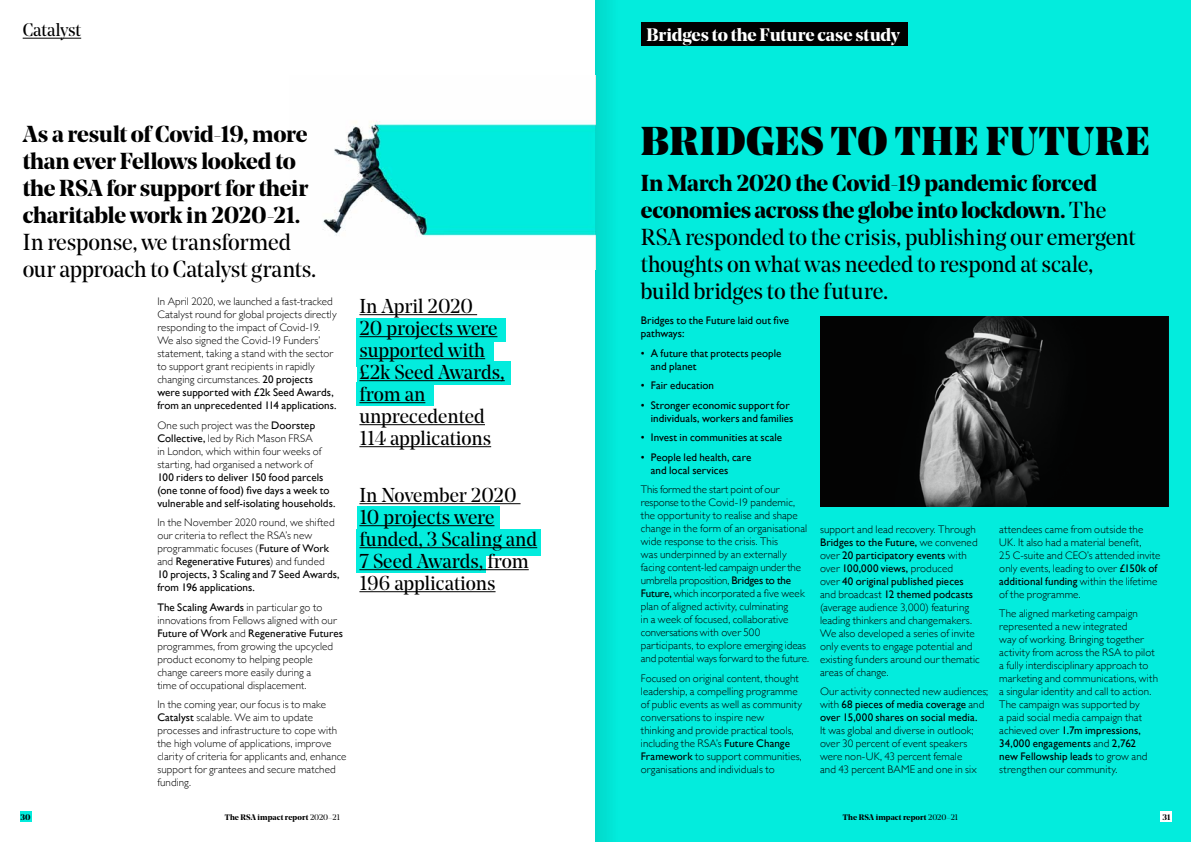
<style>
.page{position:relative;width:1191px;height:842px;background:#fff}
.page>*{position:absolute;margin:0;border:0;box-sizing:border-box;transform-origin:0 0}
.t1{font:900 40px "Noe Display";letter-spacing:.02em;color:#000}
.t2{font:23px/27px "Noe Display";letter-spacing:-.01em;color:#000}
.t3{font:700 23px/27px "Noe Display";letter-spacing:-.015em;color:#000}
.t4{font:20px/22px "Noe Display";color:#000}
.t5{font:700 18px "Noe Display";letter-spacing:-.005em;color:#fff}
.t6{font:18px "Noe Display";letter-spacing:-.01em;color:#000}
.t7{font:300 11px/13px "Gill Sans";letter-spacing:.005em;color:#000}
.t8{font:11px/13px "Gill Sans";letter-spacing:.005em;color:#000}
.t9{font:700 8px "Noe Display";letter-spacing:.01em;color:#000}
.s1{font-weight:400}
.s2{font-weight:700}
.s3{font-weight:300}
</style>
<div class="page">
<div style="left:595px;top:0;width:596px;height:842px;background:#03ecdd"></div>
<div style="left:20px;top:811px;width:11px;height:11px;background:#03ecdd"></div>
<div style="left:1160px;top:811px;width:12px;height:11px;background:#fff"></div>
<div style="left:641px;top:23px;width:266px;height:23px;background:#000"></div>
<img style="left:322px;top:120px;width:273px;height:116px">
<div style="left:356px;top:318px;width:150px;height:24px;background:#03ecdd"></div>
<div style="left:356px;top:382px;width:78px;height:24px;background:#03ecdd"></div>
<div style="left:356px;top:361px;width:154px;height:24px;background:#03ecdd"></div>
<div style="left:356px;top:340px;width:138px;height:27px;background:#03ecdd"></div>
<div style="left:356px;top:506px;width:143px;height:24px;background:#03ecdd"></div>
<div style="left:356px;top:549px;width:129px;height:24px;background:#03ecdd"></div>
<div style="left:356px;top:529px;width:185px;height:27px;background:#03ecdd"></div>
<hr style="left:359px;top:314px;width:118px;height:1px;background:#000">
<hr style="left:359px;top:336px;width:138px;height:1px;background:#000">
<hr style="left:359px;top:358px;width:126px;height:1px;background:#000">
<hr style="left:359px;top:380px;width:146px;height:1px;background:#000">
<hr style="left:359px;top:402px;width:66px;height:1px;background:#000">
<hr style="left:359px;top:424px;width:126px;height:1px;background:#000">
<hr style="left:359px;top:446px;width:132px;height:1px;background:#000">
<hr style="left:359px;top:503px;width:161px;height:1px;background:#000">
<hr style="left:359px;top:525px;width:135px;height:1px;background:#000">
<hr style="left:359px;top:547px;width:178px;height:1px;background:#000">
<hr style="left:359px;top:569px;width:170px;height:1px;background:#000">
<hr style="left:359px;top:591px;width:136px;height:1px;background:#000">
<img style="left:820px;top:317px;width:348px;height:189px">
<hr style="left:23px;top:38px;width:58px;height:1px;background:#000">
<div style="left:595px;top:0;width:44px;height:842px;background:linear-gradient(to right,#02dcce,#03f0e1)"></div>
<h3 class="t6" style="left:23px;top:19px;width:60px">Catalyst</h3>
<h2 class="t3" style="left:23px;top:120px;width:287px">As a result of Covid-19, more than ever Fellows looked to the RSA for support for their charitable work in 2020-21.</h2>
<h2 class="t2" style="left:23px;top:228px;width:295px">In response, we transformed our approach to Catalyst grants.</h2>
<p class="t7" style="left:157px;top:295px;width:181px">In April 2020, we launched a fast-tracked Catalyst round for global projects directly responding to the impact of Covid-19.<br>We also signed the Covid-19 Funders’ statement, taking a stand with the sector to support grant recipients in rapidly changing circumstances. <span class="s1">20 projects were supported with £2k Seed Awards, from an unprecedented 114 applications.</span></p>
<p class="t7" style="left:157px;top:418px;width:166px">One such project was the <span class="s1">Doorstep Collective,</span> led by Rich Mason FRSA in London, which within four weeks of starting, had organised a network of</p>
<p class="t8" style="left:157px;top:470px;width:180px">100 riders to deliver 150 food parcels (one tonne of food) five days a week to vulnerable and self-isolating households.</p>
<p class="t7" style="left:157px;top:516px;width:184px">In the November 2020 round, we shifted our criteria to reflect the RSA’s new programmatic focuses (<span class="s1">Future of Work </span>and <span class="s1">Regenerative Futures</span>) and funded<br><span class="s1">10 projects, 3 Scaling and 7 Seed Awards, from 196 applications.</span></p>
<p class="t7" style="left:157px;top:600px;width:187px"><span class="s1">The Scaling Awards</span> in particular go to innovations from Fellows aligned with our <span class="s1">Future of Work</span> and <span class="s1">Regenerative Futures </span>programmes, from growing the upcycled product economy to helping people change careers more easily during a<br>time of occupational displacement.</p>
<p class="t7" style="left:157px;top:698px;width:191px">In the coming year, our focus is to make <span class="s1">Catalyst</span> scalable. We aim to update processes and infrastructure to cope with the high volume of applications, improve clarity of criteria for applicants and, enhance support for grantees and secure matched funding.</p>
<h3 class="t4" style="left:359px;top:294px;width:147px">In April 2020<br>20 projects were supported with £2k Seed Awards, from an unprecedented<br>114 applications</h3>
<h3 class="t4" style="left:359px;top:483px;width:179px">In November 2020<br>10 projects were funded, 3 Scaling and<br>7 Seed Awards, from<br>196 applications</h3>
<h3 class="t5" style="left:646px;top:23px;width:255px">Bridges to the Future case study</h3>
<h1 class="t1" style="left:641px;top:114px;width:510px">BRIDGES TO THE FUTURE</h1>
<h2 class="t2" style="left:641px;top:169px;width:496px"><span class="s2">In March 2020 the Covid-19 pandemic forced economies across the globe into lockdown.</span> The RSA responded to the crisis, publishing our emergent thoughts on what was needed to respond at scale, build bridges to the future.</h2>
<p class="t8" style="left:641px;top:314px;width:150px">Bridges to the Future laid out five pathways:</p>
<p class="t8" style="left:651px;top:346px;width:132px;text-indent:-10px">• A future that protects people and planet</p>
<p class="t8" style="left:641px;top:379px;width:75px">• Fair education</p>
<p class="t8" style="left:651px;top:398px;width:144px;text-indent:-10px">• Stronger economic support for individuals, workers and families</p>
<p class="t8" style="left:641px;top:431px;width:143px">• Invest in communities at scale</p>
<p class="t8" style="left:651px;top:450px;width:102px;text-indent:-10px">• People led health, care and local services</p>
<p class="t7" style="left:641px;top:483px;width:170px">This formed the start point of our response to the Covid-19 pandemic, the opportunity to realise and shape change in the form of an organisational wide response to the crisis. This<br>was underpinned by an externally facing content-led campaign under the umbrella proposition, <span class="s1">Bridges to the Future,</span> which incorporated a five week plan of aligned activity, culminating<br>in a week of focused, collaborative conversations with over 500 participants, to explore emerging ideas and potential ways forward to the future.</p>
<p class="t7" style="left:641px;top:671px;width:163px">Focused on original content, thought leadership, a compelling programme of public events as well as community conversations to inspire new<br>thinking and provide practical tools, including the RSA’s <span class="s1">Future Change Framework</span> to support communities, organisations and individuals to</p>
<p class="t7" style="left:820px;top:522px;width:161px">support and lead recovery. Through <span class="s1">Bridges to the Future,</span> we convened over <span class="s1">20 participatory events</span> with over <span class="s1">100,000 views,</span> produced<br>over <span class="s1">40 original published pieces </span>and broadcast <span class="s1">12 themed podcasts </span>(average audience 3,000) featuring leading thinkers and changemakers.<br>We also developed a series of invite only events to engage potential and existing funders around our thematic areas of change.</p>
<p class="t8" style="left:820px;top:685px;width:170px"><span class="s3">Our activity connected new audiences; with</span> 68 pieces of media coverage <span class="s3">and </span>over 15,000 shares on social media.</p>
<p class="t7" style="left:820px;top:723px;width:158px">It was global and diverse in outlook; over 30 percent of event speakers were non-UK, 43 percent female and 43 percent BAME and one in six</p>
<p class="t7" style="left:999px;top:522px;width:163px">attendees came from outside the<br>UK. It also had a material benefit,<br>25 C-suite and CEO’s attended invite only events, leading to over <span class="s1">£150k of additional funding</span> within the lifetime of the programme.</p>
<p class="t7" style="left:999px;top:606px;width:160px">The aligned marketing campaign represented a new integrated<br>way of working. Bringing together activity from across the RSA to pilot a fully interdisciplinary approach to marketing and communications, with a singular identity and call to action.<br>The campaign was supported by<br>a paid social media campaign that achieved over <span class="s1">1.7m impressions, 34,000 engagements</span> and <span class="s1">2,762<br>new Fellowship leads</span> to grow and strengthen our community.</p>
<p class="t9" style="left:20px;top:812px;width:12px">30</p>
<p class="t9" style="left:225px;top:812px;width:117px">The RSA impact report <span class="s1">2020–21</span></p>
<p class="t9" style="left:843px;top:812px;width:117px">The RSA impact report <span class="s1">2020–21</span></p>
<p class="t9" style="left:1162px;top:812px;width:9px">31</p>
</div>
